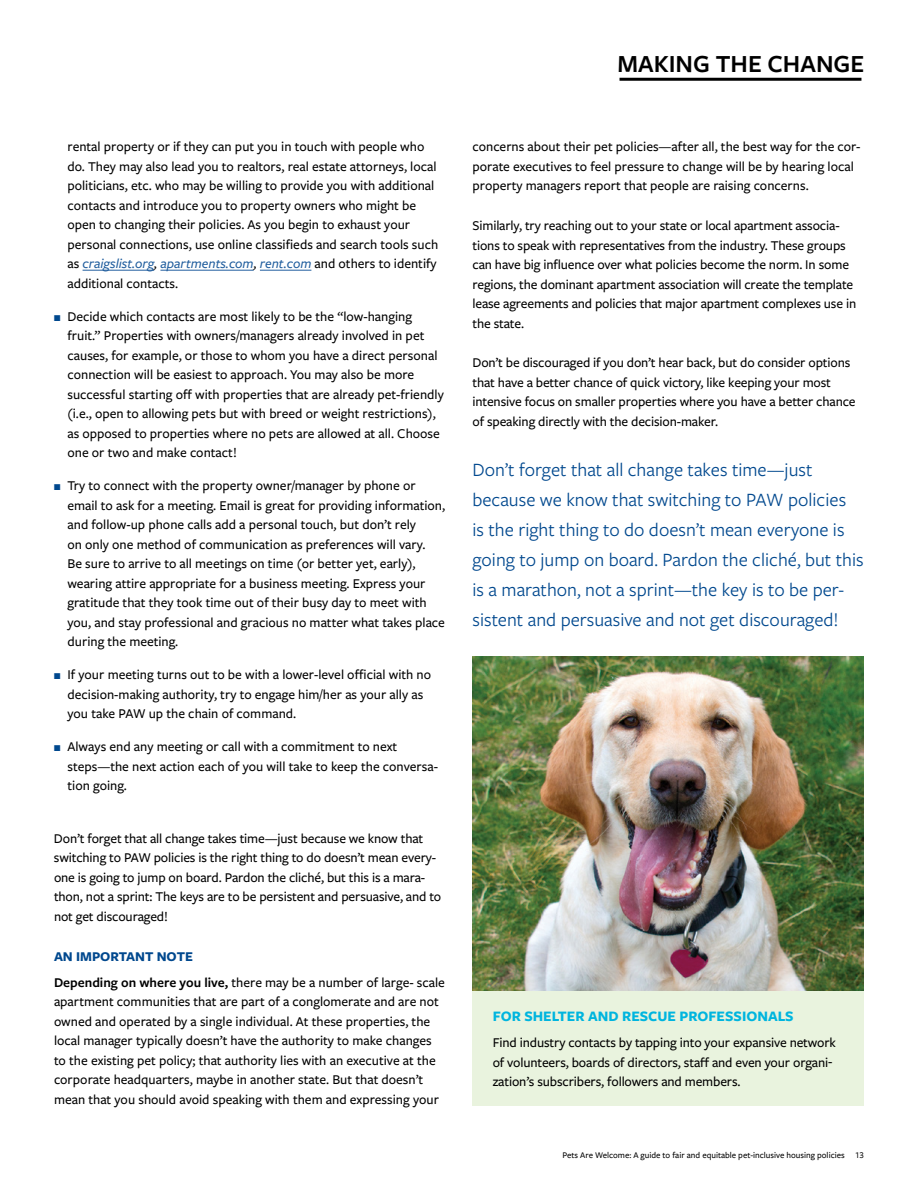
<style>
.page{position:relative;width:918px;height:1188px;background:#fff}
.page>*{position:absolute;margin:0;border:0;box-sizing:border-box;transform-origin:0 0}
.t1{font:600 25.5px "Freight Sans Pro";color:#000}
.t2{font:19.5px/30px "Freight Sans Pro";color:#00488e}
.t3{font:700 15px "Freight Sans Pro";color:#00b5df}
.t4{font:500 13.95px/19.5px "Freight Sans Pro";color:#000}
.t5{font:500 9px "Freight Sans Pro";color:#000}
.s1{font-style:italic;color:#215e9e}
.s2{font-style:italic}
.s3{font-weight:700;color:#00488e}
.s4{font-weight:600}
</style>
<div class="page">
<div style="left:472px;top:990px;width:392px;height:116px;background:#e9f3de"></div>
<hr style="left:83px;top:270px;width:71px;height:1px;background:#215e9e">
<hr style="left:160px;top:270px;width:94px;height:1px;background:#215e9e">
<hr style="left:260px;top:270px;width:51px;height:1px;background:#215e9e">
<img style="left:472px;top:656px;width:392px;height:334px">
<hr style="left:620px;top:78px;width:241px;height:3px;background:#000">
<h1 class="t1" style="left:618px;top:46px;width:248px">MAKING THE CHANGE</h1>
<p class="t4" style="left:68px;top:137px;width:372px">rental property or if they can put you in touch with people who do. They may also lead you to realtors, real estate attorneys, local politicians, etc. who may be willing to provide you with additional contacts and introduce you to property owners who might be open to changing their policies. As you begin to exhaust your personal connections, use online classifieds and search tools such as <span class="s1">craigslist.org</span><span class="s2">,</span> <span class="s1">apartments.com</span><span class="s2">,</span> <span class="s1">rent.com</span> and others to identify additional contacts.</p>
<p class="t4" style="left:68px;top:306px;width:378px">Decide which contacts are most likely to be the “low-hanging fruit.” Properties with owners/managers already involved in pet causes, for example, or those to whom you have a direct personal connection will be easiest to approach. You may also be more successful starting off with properties that are already pet-friendly (i.e., open to allowing pets but with breed or weight restrictions), as opposed to properties where no pets are allowed at all. Choose one or two and make contact!</p>
<p class="t4" style="left:68px;top:476px;width:379px">Try to connect with the property owner/manager by phone or email to ask for a meeting. Email is great for providing information, and follow-up phone calls add a personal touch, but don’t rely<br>on only one method of communication as preferences will vary.<br>Be sure to arrive to all meetings on time (or better yet, early), wearing attire appropriate for a business meeting. Express your gratitude that they took time out of their busy day to meet with you, and stay professional and gracious no matter what takes place during the meeting.</p>
<p class="t4" style="left:68px;top:665px;width:365px">If your meeting turns out to be with a lower-level official with no decision-making authority, try to engage him/her as your ally as you take PAW up the chain of command.</p>
<p class="t4" style="left:68px;top:737px;width:372px">Always end any meeting or call with a commitment to next steps—the next action each of you will take to keep the conversa&shy;tion going.</p>
<p class="t4" style="left:54px;top:828px;width:389px">Don’t forget that all change takes time—just because we know that switching to PAW policies is the right thing to do doesn’t mean every&shy;one is going to jump on board. Pardon the cliché, but this is a mara&shy;thon, not a sprint: The keys are to be persistent and persuasive, and to not get discouraged!</p>
<p class="t4" style="left:54px;top:942px;width:392px;line-height:26.2px"><span class="s3">AN IMPORTANT NOTE<br></span><span class="s4">Depending on where you live,</span> there may be a number of large- scale</p>
<p class="t4" style="left:54px;top:992px;width:387px">apartment communities that are part of a conglomerate and are not owned and operated by a single individual. At these properties, the local manager typically doesn’t have the authority to make changes to the existing pet policy; that authority lies with an executive at the corporate headquarters, maybe in another state. But that doesn’t mean that you should avoid speaking with them and expressing your</p>
<p class="t4" style="left:472px;top:137px;width:390px">concerns about their pet policies—after all, the best way for the cor&shy;porate executives to feel pressure to change will be by hearing local property managers report that people are raising concerns.</p>
<p class="t4" style="left:472px;top:215px;width:385px">Similarly, try reaching out to your state or local apartment associa&shy;tions to speak with representatives from the industry. These groups can have big influence over what policies become the norm. In some regions, the dominant apartment association will create the template lease agreements and policies that major apartment complexes use in the state.</p>
<p class="t4" style="left:472px;top:353px;width:385px">Don’t be discouraged if you don’t hear back, but do consider options that have a better chance of quick victory, like keeping your most intensive focus on smaller properties where you have a better chance of speaking directly with the decision-maker.</p>
<p class="t2" style="left:472px;top:454px;width:393px">Don’t forget that all change takes time—just because we know that switching to PAW policies<br>is the right thing to do doesn’t mean everyone is going to jump on board. Pardon the cliché, but this is a marathon, not a sprint—the key is to be per&shy;sistent and persuasive and not get discouraged!</p>
<p class="t3" style="left:493px;top:1006px;width:302px">FOR SHELTER AND RESCUE PROFESSIONALS</p>
<p class="t4" style="left:493px;top:1032px;width:345px">Find industry contacts by tapping into your expansive network of volunteers, boards of directors, staff and even your organi&shy;zation’s subscribers, followers and members.</p>
<p class="t5" style="left:562px;top:1149px;width:303px">Pets Are Welcome: A guide to fair and equitable pet-inclusive housing policies 13</p>
</div>
